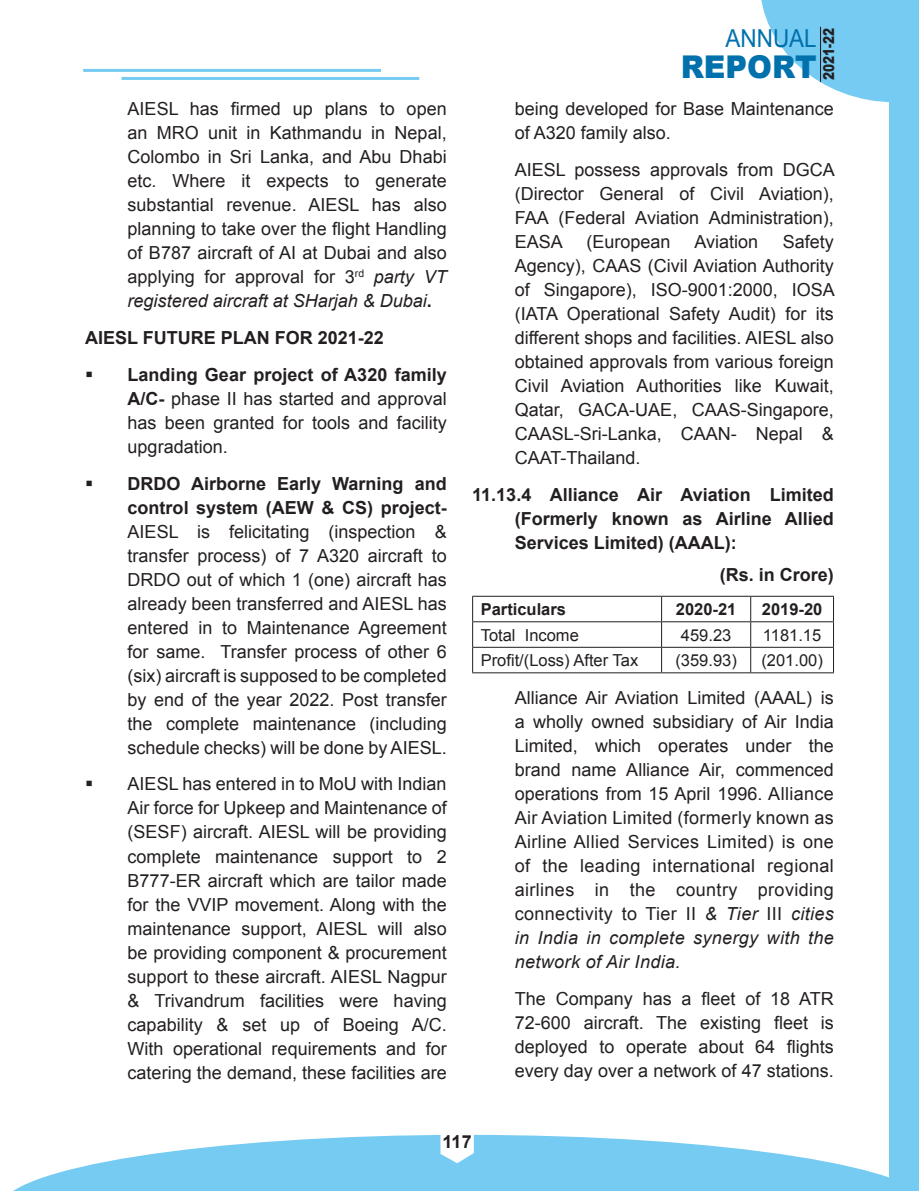
<style>
.page{position:relative;width:919px;height:1191px;background:#fff}
.page>*{position:absolute;margin:0;border:0;box-sizing:border-box;transform-origin:0 0}
.t1{font:900 31.35px "Arial";color:#0071ad;scale:.95 1}
.t2{font:24.75px "Arial";color:#0071ad;scale:.91 1}
.t3{font:18px/24px "Arial";color:#231f20;text-align:justify}
.t4{font:700 18px/24px "Arial";color:#231f20;text-align:right}
.t5{font:16.5px "Arial";color:#231f20}
.t6{font:700 16.5px "Arial";color:#231f20}
.t7{font:900 15px "Arial";color:#231f20;scale:.8 1}
.s1{font-style:italic}
.s2{font-weight:700}
</style>
<div class="page">
<div style="left:889px;top:0;width:29px;height:1191px;background:#75cbf2"></div>
<hr style="left:121px;top:77px;width:298px;height:3px;background:#75cbf2">
<hr style="left:83px;top:69px;width:298px;height:3px;background:#75cbf2">
<svg style="left:13px;top:1134px;width:876px;height:57px;fill:#75cbf2"></svg>
<svg style="left:440px;top:1134px;width:34px;height:29px"></svg>
<hr style="left:472px;top:596px;width:189px;height:1px;background:#231f20">
<hr style="left:661px;top:596px;width:89px;height:1px;background:#231f20">
<hr style="left:750px;top:596px;width:83px;height:1px;background:#231f20">
<hr style="left:472px;top:621px;width:189px;height:1px;background:#231f20">
<hr style="left:661px;top:621px;width:89px;height:1px;background:#231f20">
<hr style="left:750px;top:621px;width:83px;height:1px;background:#231f20">
<hr style="left:472px;top:647px;width:189px;height:1px;background:#231f20">
<svg style="left:472px;top:596px;width:1px;height:76px"></svg>
<hr style="left:661px;top:647px;width:89px;height:1px;background:#231f20">
<svg style="left:661px;top:596px;width:1px;height:76px"></svg>
<hr style="left:750px;top:647px;width:83px;height:1px;background:#231f20">
<svg style="left:750px;top:596px;width:1px;height:76px"></svg>
<svg style="left:833px;top:596px;width:1px;height:76px"></svg>
<hr style="left:472px;top:672px;width:189px;height:1px;background:#231f20">
<hr style="left:661px;top:672px;width:89px;height:1px;background:#231f20">
<hr style="left:750px;top:672px;width:83px;height:1px;background:#231f20">
<svg style="left:761px;top:0;width:158px;height:102px"></svg>
<p class="t3" style="left:128px;top:97px;width:320px">AIESL has firmed up plans to open an MRO unit in Kathmandu in Nepal, Colombo in Sri Lanka, and Abu Dhabi etc. Where it expects to generate substantial revenue. AIESL has also planning to take over the flight Handling of B787 aircraft of AI at Dubai and also applying for approval for 3<sup>rd</sup> <span class="s1">party VT registered aircraft at SHarjah &amp; Dubai</span><span class="s2">.</span></p>
<p class="t4" style="left:85px;top:326px;width:300px">AIESL FUTURE PLAN FOR 2021-22</p>
<p class="t3" style="left:128px;top:363px;width:320px;text-indent:-43px">▪ <span class="s2">Landing Gear project of A320 family A/C-</span> phase II has started and approval has been granted for tools and facility upgradation.</p>
<p class="t4" style="left:85px;top:472px;width:363px">▪ DRDO Airborne Early Warning and control system (AEW &amp; CS) project-</p>
<p class="t3" style="left:128px;top:519px;width:320px">AIESL is felicitating (inspection &amp; transfer process) of 7 A320 aircraft to DRDO out of which 1 (one) aircraft has already been transferred and AIESL has entered in to Maintenance Agreement for same. Transfer process of other 6 (six) aircraft is supposed to be completed by end of the year 2022. Post transfer the complete maintenance (including schedule checks) will be done by AIESL.</p>
<p class="t3" style="left:128px;top:772px;width:320px;text-indent:-43px">▪ AIESL has entered in to MoU with Indian Air force for Upkeep and Maintenance of (SESF) aircraft. AIESL will be providing complete maintenance support to 2<br>B777-ER aircraft which are tailor made for the VVIP movement. Along with the maintenance support, AIESL will also be providing component &amp; procurement support to these aircraft. AIESL Nagpur &amp; Trivandrum facilities were having capability &amp; set up of Boeing A/C.<br>With operational requirements and for catering the demand, these facilities are</p>
<p class="t7" style="left:817px;top:80px;width:67px;rotate:-90deg">2021-22</p>
<h2 class="t2" style="left:725px;top:22px;width:102px">ANNUAL</h2>
<h1 class="t1" style="left:680px;top:44px;width:145px">REPORT</h1>
<p class="t3" style="left:514px;top:97px;width:320px">being developed for Base Maintenance of A320 family also.</p>
<p class="t3" style="left:514px;top:158px;width:321px">AIESL possess approvals from DGCA (Director General of Civil Aviation), FAA (Federal Aviation Administration), EASA</p>
<p class="t3" style="left:514px;top:230px;width:321px;text-indent:268px">Safety Agency), CAAS (Civil Aviation Authority of Singapore), ISO-9001:2000, IOSA (IATA Operational Safety Audit) for its different shops and facilities. AIESL also obtained approvals from various foreign Civil Aviation Authorities like Kuwait, Qatar, GACA-UAE, CAAS-Singapore, CAASL-Sri-Lanka, CAAN- Nepal &amp; CAAT-Thailand.</p>
<p class="t4" style="left:514px;top:483px;width:320px;text-align:justify;text-indent:-43px">11.13.4 Alliance Air Aviation Limited (Formerly known as Airline Allied Services Limited) (AAAL):</p>
<p class="t4" style="left:719px;top:563px;width:116px">(Rs. in Crore)</p>
<p class="t6" style="left:480px;top:598px;width:87px">Particulars</p>
<p class="t6" style="left:675px;top:598px;width:62px">2020-21</p>
<p class="t6" style="left:761px;top:598px;width:62px">2019-20</p>
<p class="t5" style="left:480px;top:624px;width:100px">Total Income</p>
<p class="t5" style="left:680px;top:624px;width:52px">459.23</p>
<p class="t5" style="left:762px;top:624px;width:60px">1181.15</p>
<p class="t5" style="left:480px;top:649px;width:159px">Profit/(Loss) After Tax</p>
<p class="t5" style="left:675px;top:649px;width:63px">(359.93)</p>
<p class="t5" style="left:761px;top:649px;width:63px">(201.00)</p>
<p class="t3" style="left:514px;top:686px;width:320px">Alliance Air Aviation Limited (AAAL) is a wholly owned subsidiary of Air India Limited, which operates under the brand name Alliance Air, commenced operations from 15 April 1996. Alliance Air Aviation Limited (formerly known as Airline Allied Services Limited) is one of the leading international regional airlines in the country providing connectivity to Tier II <span class="s1">&amp; Tier</span> III <span class="s1">cities in India in complete synergy with the network of Air India.</span></p>
<p class="t3" style="left:514px;top:986px;width:320px">The Company has a fleet of 18 ATR 72-600 aircraft. The existing fleet is deployed to operate about 64 flights every day over a network of 47 stations.</p>
<p class="t3" style="left:586px;top:230px;width:86px">(European</p>
<p class="t3" style="left:694px;top:230px;width:65px">Aviation</p>
<p class="t4" style="left:442px;top:1130px;width:31px">117</p>
</div>
